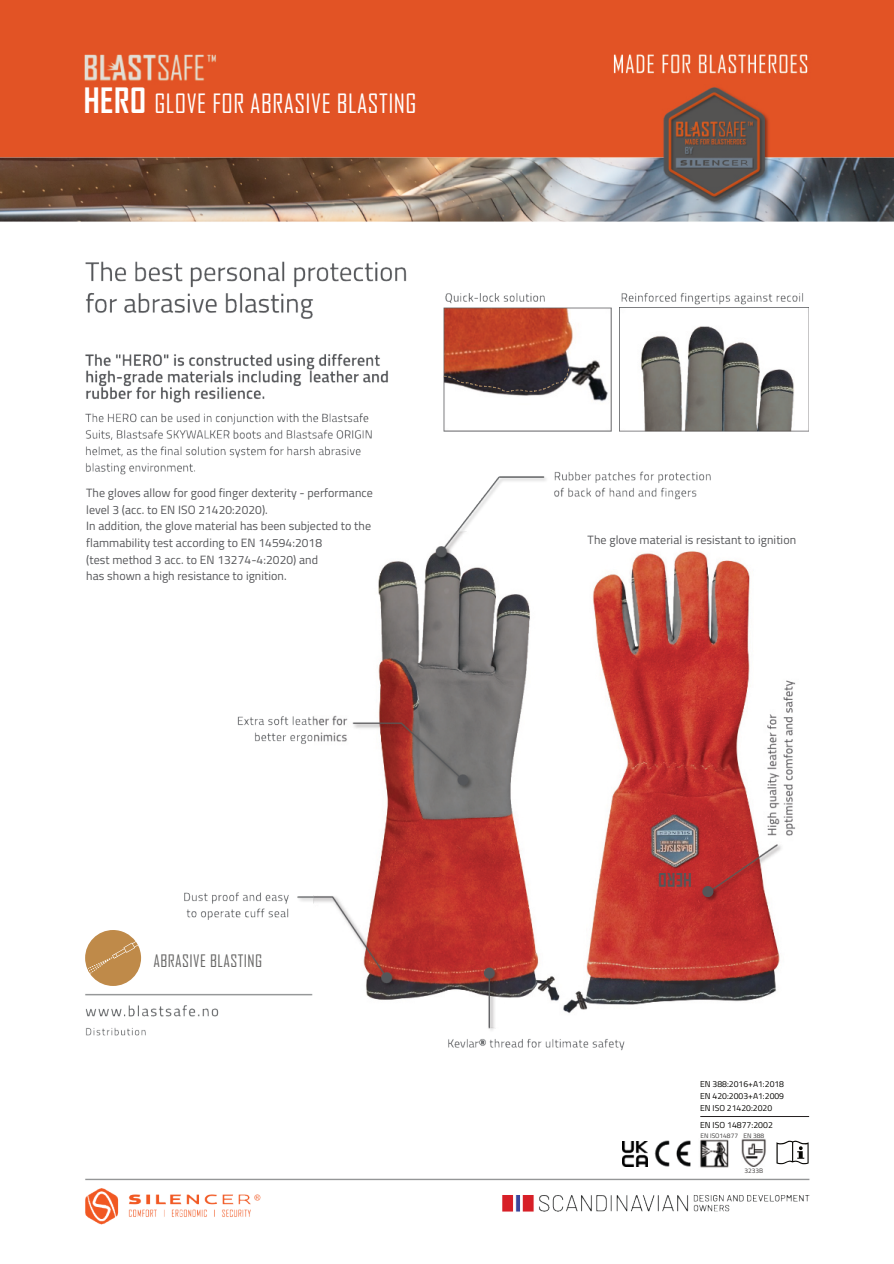
<style>
.page{position:relative;width:894px;height:1264px;background:#fff}
.page>*{position:absolute;margin:0;border:0;box-sizing:border-box;transform-origin:0 0}
.t1{font:25.5px "Agency FB";letter-spacing:.02em;color:#fff}
.t2{font:700 17.85px "Agency FB";color:#555659}
.t3{font:16.5px "Agency FB";letter-spacing:.025em;color:#696867}
.t4{font:12px/16.5px "Titillium Web";letter-spacing:.005em;color:#555659}
.t5{font:8.7px "Titillium Web";color:#080704}
.t6{font:8.55px/11.6px "Titillium Web";color:#080704;text-align:justify}
.t7{font:6.6px "Titillium Web";color:#3f3d3c}
.s1{font-weight:700;font-size:33.45px}
</style>
<div class="page">
<img style="left:0;top:0;width:893px;height:1223px">
<svg style="left:701px;top:885px;width:13px;height:12px"></svg>
<hr style="left:700px;top:1115px;width:108px;height:1px;background:#231f20">
<svg style="left:85px;top:929px;width:56px;height:56px"></svg>
<img style="left:443px;top:307px;width:168px;height:125px">
<svg style="left:443px;top:367px;width:127px;height:25px;background:#504446"></svg>
<img style="left:619px;top:308px;width:189px;height:123px">
<img style="left:654px;top:1140px;width:35px;height:25px">
<svg style="left:776px;top:1140px;width:32px;height:23px"></svg>
<img style="left:698px;top:1137px;width:31px;height:31px">
<img style="left:741px;top:1138px;width:25px;height:28px">
<img style="left:622px;top:1141px;width:25px;height:25px">
<h1 class="t1" style="left:84px;top:94px;width:334px"><span class="s1">HERO</span> GLOVE FOR ABRASIVE BLASTING</h1>
<p class="t4" style="left:86px;top:484px;width:288px">The gloves allow for good finger dexterity - performance level 3 (acc. to EN ISO 21420:2020).<br>In addition, the glove material has been subjected to the flammability test according to EN 14594:2018<br>(test method 3 acc. to EN 13274-4:2020) and<br>has shown a high resistance to ignition.</p>
<h3 class="t3" style="left:153px;top:953px;width:110px">ABRASIVE BLASTING</h3>
<p class="t4" style="left:587px;top:530px;width:210px">The glove material is resistant to ignition</p>
<h2 class="t2" style="left:691px;top:886px;width:35px;rotate:-180deg">HERO</h2>
<p class="t6" style="left:699px;top:1078px;width:85px">EN 388:2016+A1:2018<br>EN 420:2003+A1:2009<br>EN ISO 21420:2020</p>
<p class="t5" style="left:699px;top:1118px;width:74px">EN ISO 14877:2002</p>
<p class="t7" style="left:700px;top:1130px;width:65px">EN ISO14877 EN 388</p>
<p class="t7" style="left:744px;top:1165px;width:20px">3233B</p>
</div>
